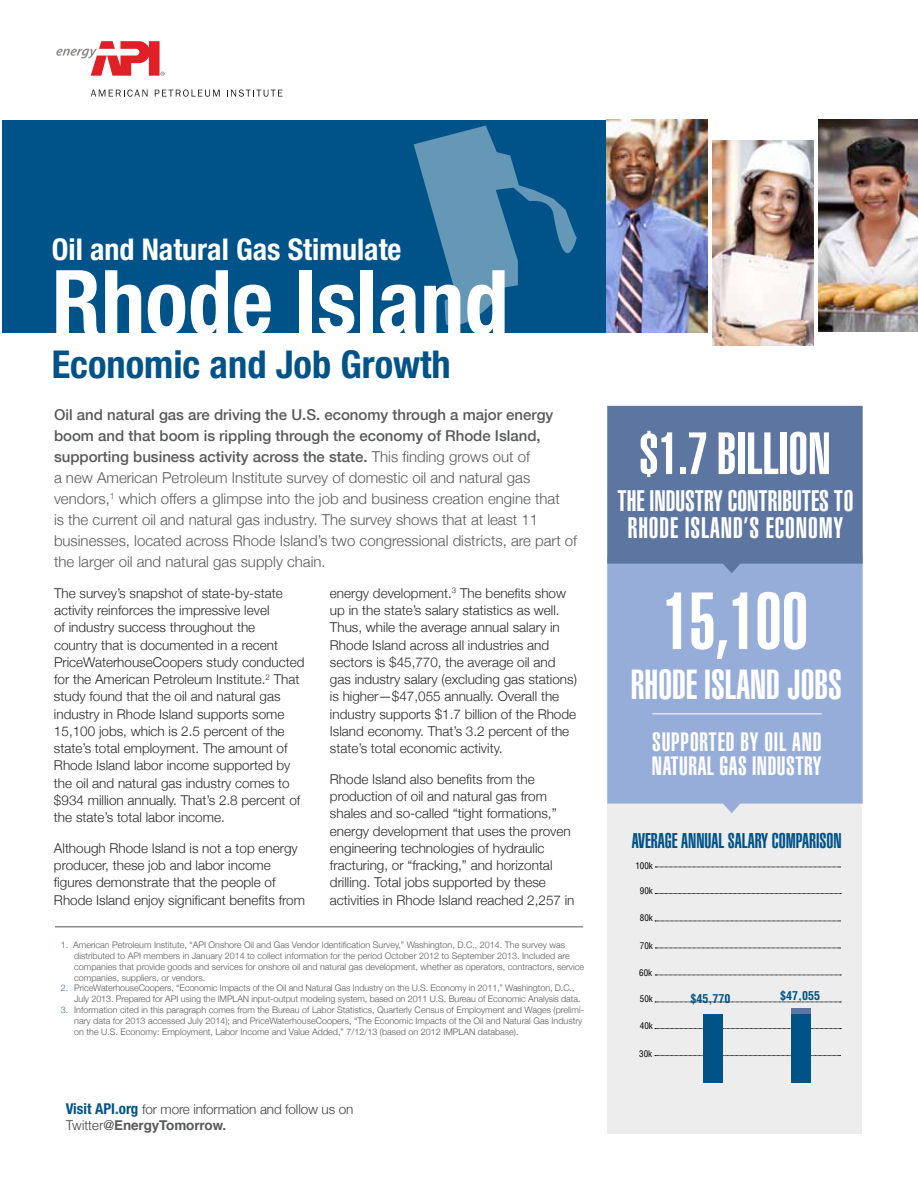
<style>
.page{position:relative;width:918px;height:1188px;background:#fff}
.page>*{position:absolute;margin:0;border:0;box-sizing:border-box;transform-origin:0 0}
.t1{font:700 condensed 88.5px "Helvetica Neue";color:#fff}
.t2{font:900 extra-condensed 79.5px "Helvetica";color:#fff}
.t3{font:900 extra-condensed 58.5px "Helvetica";color:#fff}
.t4{font:900 extra-condensed 41.4px "Helvetica";color:#fff}
.t5{font:700 condensed 38.4px "Helvetica Neue";color:#005388}
.t6{font:700 condensed 30px "Helvetica Neue";color:#fff}
.t7{font:900 extra-condensed 29.25px/27.2px "Helvetica";color:#fff}
.t8{font:900 extra-condensed 29.25px "Helvetica";letter-spacing:.03em;color:#fff}
.t9{font:900 extra-condensed 26.1px "Helvetica";color:#fff}
.t10{font:900 extra-condensed 21px "Helvetica";color:#005388}
.t11{font:300 15px/21px "Helvetica Neue";color:#58595b}
.t12{font:300 13.5px/17.2px "Helvetica Neue";color:#292829}
.t13{font:300 13.5px "Helvetica Neue";letter-spacing:-.01em;color:#414042}
.t14{font:700 13.5px "Helvetica";letter-spacing:-.01em;color:#58595b}
.t15{font:700 condensed 12px "Helvetica";color:#005388}
.t16{font:300 9px/10.8px "Helvetica Neue";color:#58595b}
.t17{font:condensed 9px "Helvetica";color:#000}
.s1{font-weight:500}
.s2{color:#466998}
.s3{font-weight:700;font-stretch:condensed;font-size:15px;color:#005388}
.s4{font-weight:300;color:#414042}
</style>
<div class="page">
<div style="left:608px;top:406px;width:254px;height:728px;background:#ededee"></div>
<div style="left:607px;top:573px;width:256px;height:240px;background:#96adda"></div>
<div style="left:607px;top:406px;width:256px;height:167px;background:#5c75a1"></div>
<div style="left:2px;top:120px;width:606px;height:213px;background:#005388"></div>
<svg style="left:655px;top:1055px;width:186px;height:1px"></svg>
<svg style="left:655px;top:1028px;width:186px;height:1px"></svg>
<svg style="left:655px;top:1002px;width:186px;height:1px"></svg>
<svg style="left:655px;top:975px;width:186px;height:1px"></svg>
<svg style="left:655px;top:948px;width:186px;height:1px"></svg>
<svg style="left:655px;top:921px;width:186px;height:1px"></svg>
<svg style="left:655px;top:893px;width:186px;height:1px"></svg>
<svg style="left:655px;top:867px;width:186px;height:1px"></svg>
<div style="left:792px;top:1009px;width:19px;height:8px;background:#5c75a1"></div>
<svg style="left:56px;top:41px;width:109px;height:35px"></svg>
<svg style="left:91px;top:89px;width:57px;height:8px"></svg>
<svg style="left:155px;top:89px;width:65px;height:8px"></svg>
<svg style="left:227px;top:89px;width:55px;height:8px"></svg>
<hr style="left:55px;top:927px;width:528px;height:1px;background:#58595b">
<hr style="left:652px;top:713px;width:170px;height:1px;background:#fff">
<svg style="left:414px;top:126px;width:164px;height:200px"></svg>
<img style="left:713px;top:140px;width:100px;height:206px">
<img style="left:607px;top:120px;width:100px;height:213px">
<img style="left:819px;top:120px;width:99px;height:211px">
<div style="left:792px;top:1014px;width:19px;height:69px;background:#005388"></div>
<div style="left:703px;top:1014px;width:19px;height:69px;background:#005388"></div>
<h3 class="t6" style="left:52px;top:231px;width:351px">Oil and Natural Gas Stimulate</h3>
<h1 class="t1" style="left:52px;top:248px;width:458px">Rhode Island</h1>
<h3 class="t5" style="left:52px;top:342px;width:400px">Economic and Job Growth</h3>
<p class="t11" style="left:54px;top:404px;width:525px"><span class="s1">Oil and natural gas are driving the U.S. economy through a major energy boom and that boom is rippling through the economy of Rhode Island, supporting business activity across the state.</span> This finding grows out of<br>a new American Petroleum Institute survey of domestic oil and natural gas vendors,<sup>1</sup> which offers a glimpse into the job and business creation engine that<br>is the current oil and natural gas industry. The survey shows that at least 11 businesses, located across Rhode Island’s two congressional districts, are part of the larger oil and natural gas supply chain.</p>
<p class="t12" style="left:54px;top:584px;width:252px">The survey’s snapshot of state-by-state activity reinforces the impressive level<br>of industry success throughout the<br>country that is documented in a recent PriceWaterhouseCoopers study conducted for the American Petroleum Institute.<sup>2</sup> That study found that the oil and natural gas industry in Rhode Island supports some 15,100 jobs, which is 2.5 percent of the state’s total employment. The amount of Rhode Island labor income supported by the oil and natural gas industry comes to $934 million annually. That’s 2.8 percent of the state’s total labor income.</p>
<p class="t12" style="left:54px;top:839px;width:253px">Although Rhode Island is not a top energy producer, these job and labor income figures demonstrate that the people of Rhode Island enjoy significant benefits from</p>
<p class="t12" style="left:330px;top:584px;width:249px">energy development.<sup>3</sup> The benefits show up in the state’s salary statistics as well.<br>Thus, while the average annual salary in Rhode Island across all industries and sectors is $45,770, the average oil and gas industry salary (excluding gas stations) is higher—$47,055 annually. Overall the industry supports $1.7 billion of the Rhode Island economy. That’s 3.2 percent of the state’s total economic activity.</p>
<p class="t12" style="left:330px;top:770px;width:246px">Rhode Island also benefits from the production of oil and natural gas from shales and so-called “tight formations,” energy development that uses the proven engineering technologies of hydraulic fracturing, or “fracking,” and horizontal drilling. Total jobs supported by these activities in Rhode Island reached 2,257 in</p>
<p class="t16" style="left:74px;top:939px;width:511px;text-indent:-14px"><span class="s2">1.</span> American Petroleum Institute, “API Onshore Oil and Gas Vendor Identification Survey,” Washington, D.C., 2014. The survey was distributed to API members in January 2014 to collect information for the period October 2012 to September 2013. Included are companies that provide goods and services for onshore oil and natural gas development, whether as operators, contractors, service companies, suppliers, or vendors.</p>
<p class="t16" style="left:74px;top:983px;width:508px;text-indent:-14px"><span class="s2">2.</span> PriceWaterhouseCoopers, “Economic Impacts of the Oil and Natural Gas Industry on the U.S. Economy in 2011,” Washington, D.C.,<br>July 2013. Prepared for API using the IMPLAN input-output modeling system, based on 2011 U.S. Bureau of Economic Analysis data.</p>
<p class="t16" style="left:74px;top:1004px;width:511px;text-indent:-14px"><span class="s2">3.</span> Information cited in this paragraph comes from the Bureau of Labor Statistics, Quarterly Census of Employment and Wages (prelimi&shy;nary data for 2013 accessed July 2014); and PriceWaterhouseCoopers, “The Economic Impacts of the Oil and Natural Gas Industry on the U.S. Economy: Employment, Labor Income and Value Added,” 7/12/13 (based on 2012 IMPLAN database).</p>
<p class="t13" style="left:66px;top:1101px;width:289px"><span class="s3">Visit API.org</span> for more information and follow us on</p>
<p class="t14" style="left:66px;top:1114px;width:162px"><span class="s4">Twitter@</span>EnergyTomorrow.</p>
<h3 class="t3" style="left:639px;top:420px;width:193px">$1.7 BILLION</h3>
<h3 class="t7" style="left:628px;top:488px;width:227px;text-indent:-10px">THE INDUSTRY CONTRIBUTES TO<br>RHODE</h3>
<h3 class="t7" style="left:685px;top:515px;width:17px">ISLAND</h3>
<h3 class="t8" style="left:744px;top:511px;width:101px">’S ECONOMY</h3>
<h2 class="t2" style="left:663px;top:576px;width:147px">15,100</h2>
<h3 class="t4" style="left:631px;top:660px;width:95px">RHODE ISLAND</h3>
<h3 class="t4" style="left:787px;top:660px;width:57px">JOBS</h3>
<h3 class="t9" style="left:652px;top:726px;width:10px">SUPPORTED</h3>
<h3 class="t9" style="left:740px;top:726px;width:63px">BYOILAND</h3>
<h3 class="t9" style="left:652px;top:751px;width:10px">NATURAL</h3>
<h3 class="t9" style="left:720px;top:751px;width:43px">GAS INDUSTRY</h3>
<h3 class="t10" style="left:632px;top:829px;width:211px">AVERAGE ANNUAL SALARY COMPARISON</h3>
<p class="t17" style="left:635px;top:860px;width:19px">100k</p>
<p class="t17" style="left:640px;top:885px;width:14px">90k</p>
<p class="t17" style="left:640px;top:912px;width:14px">80k</p>
<p class="t17" style="left:640px;top:940px;width:14px">70k</p>
<p class="t17" style="left:639px;top:967px;width:14px">60k</p>
<p class="t17" style="left:640px;top:994px;width:14px">50k</p>
<p class="t17" style="left:640px;top:1020px;width:14px">40k</p>
<p class="t17" style="left:639px;top:1048px;width:14px">30k</p>
<p class="t15" style="left:690px;top:991px;width:41px">$45,770</p>
<p class="t15" style="left:780px;top:988px;width:41px">$47,055</p>
</div>
